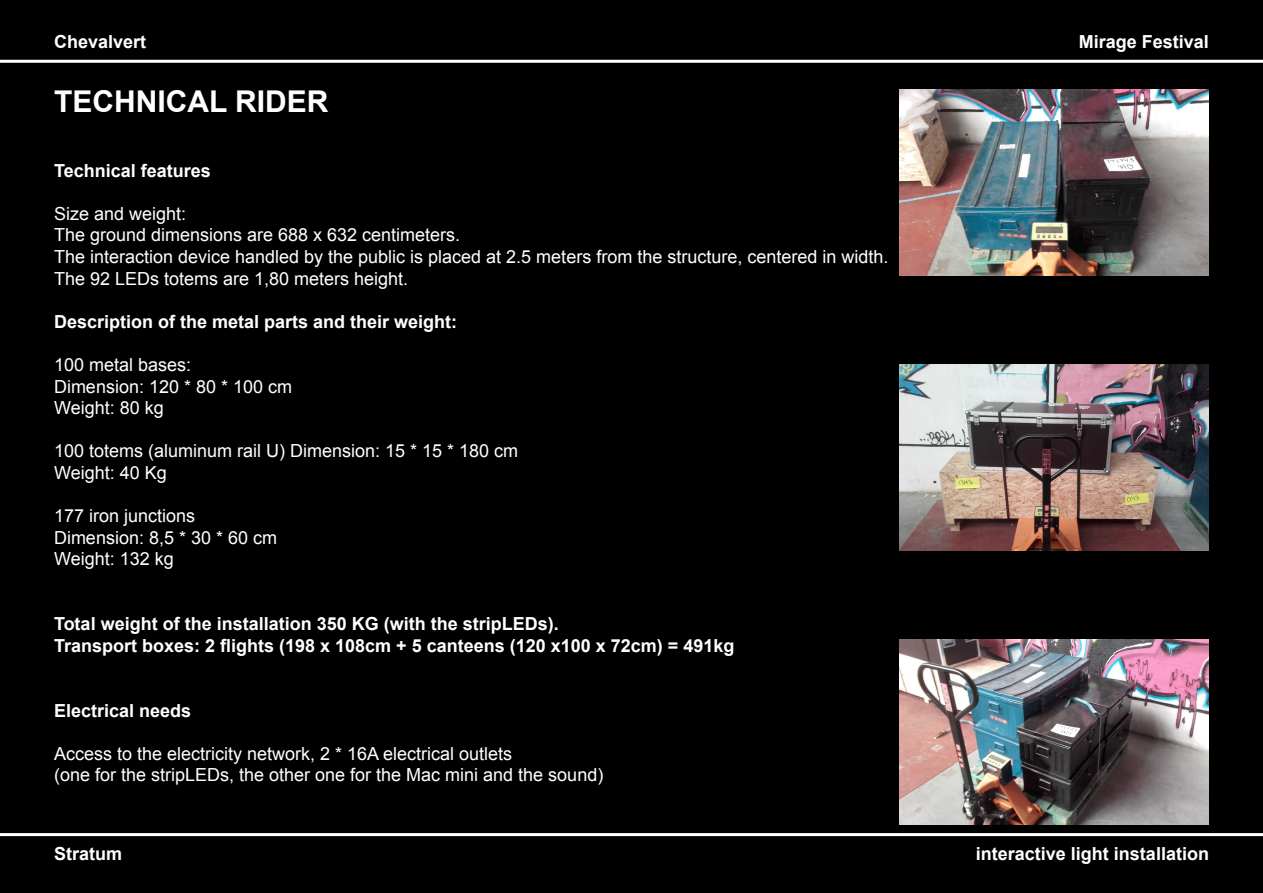
<style>
.page{position:relative;width:1263px;height:893px;background:#000}
.page>*{position:absolute;margin:0;border:0;box-sizing:border-box;transform-origin:0 0}
.t1{font:700 30px "Arial";color:#fff}
.t2{font:18px "Arial";color:#fff}
.t3{font:700 18px "Arial";color:#fff}
</style>
<div class="page">
<hr style="left:0;top:60px;width:1263px;height:3px;background:#fff">
<hr style="left:0;top:833px;width:1263px;height:3px;background:#fff">
<img style="left:900px;top:365px;width:309px;height:185px">
<img style="left:900px;top:639px;width:309px;height:186px">
<img style="left:900px;top:90px;width:309px;height:185px">
<p class="t3" style="left:54px;top:29px;width:94px">Chevalvert</p>
<p class="t3" style="left:1079px;top:29px;width:132px">Mirage Festival</p>
<p class="t1" style="left:54px;top:81px;width:276px">TECHNICAL RIDER</p>
<p class="t3" style="left:54px;top:158px;width:158px">Technical features</p>
<p class="t2" style="left:54px;top:202px;width:134px">Size and weight:</p>
<p class="t2" style="left:54px;top:223px;width:408px">The ground dimensions are 688 x 632 centimeters.</p>
<p class="t2" style="left:54px;top:245px;width:836px">The interaction device handled by the public is placed at 2.5 meters from the structure, centered in width.</p>
<p class="t2" style="left:54px;top:266px;width:356px">The 92 LEDs totems are 1,80 meters height.</p>
<p class="t3" style="left:54px;top:310px;width:405px">Description of the metal parts and their weight:</p>
<p class="t2" style="left:54px;top:353px;width:139px">100 metal bases:</p>
<p class="t2" style="left:54px;top:374px;width:240px">Dimension: 120 * 80 * 100 cm</p>
<p class="t2" style="left:54px;top:396px;width:111px">Weight: 80 kg</p>
<p class="t2" style="left:54px;top:439px;width:466px">100 totems (aluminum rail U) Dimension: 15 * 15 * 180 cm</p>
<p class="t2" style="left:54px;top:461px;width:114px">Weight: 40 Kg</p>
<p class="t2" style="left:54px;top:504px;width:143px">177 iron junctions</p>
<p class="t2" style="left:54px;top:526px;width:225px">Dimension: 8,5 * 30 * 60 cm</p>
<p class="t2" style="left:54px;top:547px;width:121px">Weight: 132 kg</p>
<p class="t3" style="left:54px;top:612px;width:506px">Total weight of the installation 350 KG (with the stripLEDs).</p>
<p class="t3" style="left:54px;top:634px;width:682px">Transport boxes: 2 flights (198 x 108cm + 5 canteens (120 x100 x 72cm) = 491kg</p>
<p class="t3" style="left:54px;top:698px;width:139px">Electrical needs</p>
<p class="t2" style="left:54px;top:742px;width:460px">Access to the electricity network, 2 * 16A electrical outlets</p>
<p class="t2" style="left:54px;top:763px;width:551px">(one for the stripLEDs, the other one for the Mac mini and the sound)</p>
<p class="t3" style="left:54px;top:841px;width:70px">Stratum</p>
<p class="t3" style="left:976px;top:841px;width:235px">interactive light installation</p>
</div>
